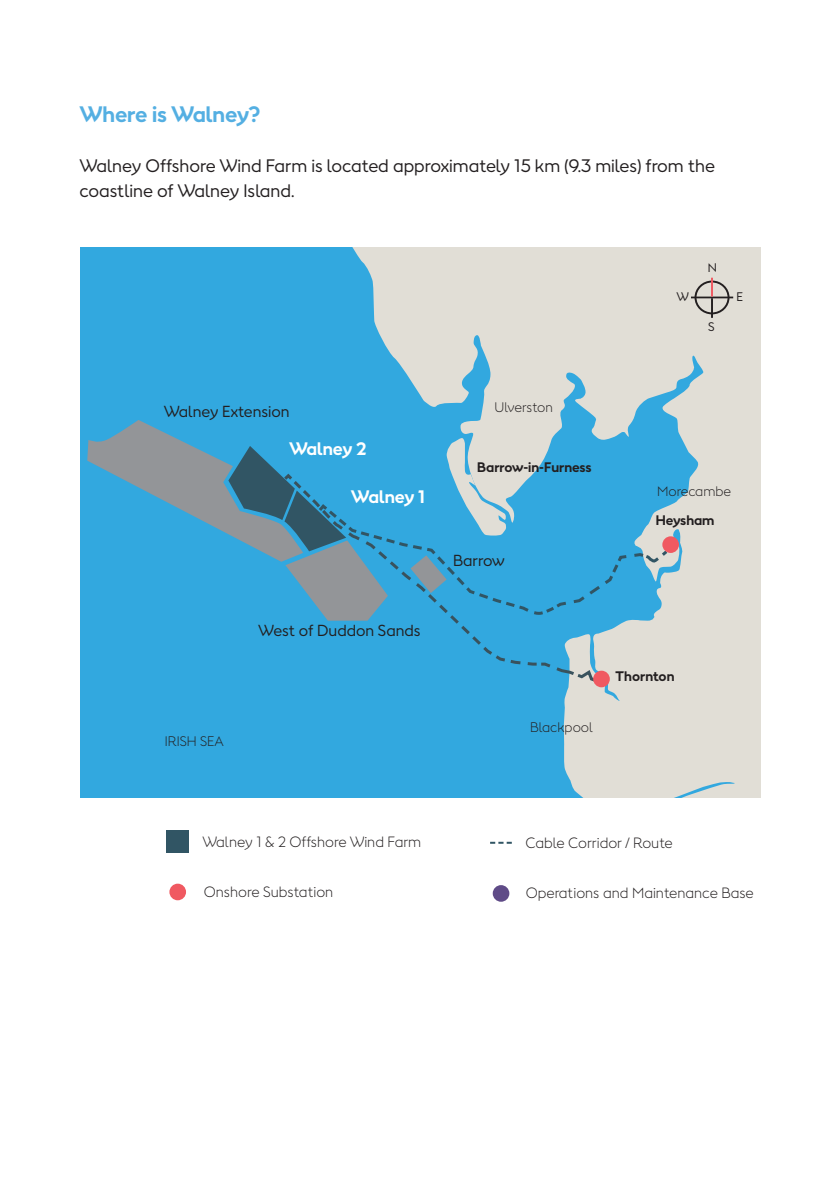
<style>
.page{position:relative;width:840px;height:1191px;background:#fff}
.page>*{position:absolute;margin:0;border:0;box-sizing:border-box;transform-origin:0 0}
.t1{font:700 21px "Orsted Sans";color:#54afe2}
.Bodytext_light{font:17px/25px "Orsted Sans";color:#231f20}
.t2{font:700 17px "Orsted Sans";color:#fff}
.t3{font:15px "Orsted Sans";color:#231f20}
.t4{font:300 14px "Orsted Sans";color:#231f20}
.t5{font:300 13px "Orsted Sans";color:#231f20}
.t6{font:700 13px "Orsted Sans";color:#231f20}
.t7{font:11.6px "Orsted Sans";color:#231f20}
</style>
<div class="page">
<div style="left:80px;top:247px;width:679px;height:550px;background:#32a8df"></div>
<svg style="left:352px;top:247px;width:407px;height:550px;fill:#e1ded6"></svg>
<svg style="left:599px;top:502px;width:71px;height:114px"></svg>
<svg style="left:490px;top:841px;width:21px;height:2px"></svg>
<div style="left:166px;top:830px;width:23px;height:23px;background:#315564"></div>
<div style="left:169px;top:883px;width:17px;height:17px;background:#f05961;border-radius:50%"></div>
<div style="left:492px;top:885px;width:17px;height:16px;background:#5f4b87;border-radius:50%"></div>
<svg style="left:87px;top:420px;width:433px;height:142px"></svg>
<svg style="left:281px;top:471px;width:318px;height:213px"></svg>
<div style="left:593px;top:670px;width:16px;height:17px;background:#f05961;border-radius:50%"></div>
<div style="left:662px;top:536px;width:16px;height:17px;background:#f05961;border-radius:50%"></div>
<hr style="left:690px;top:296px;width:42px;height:2px;background:#231f20">
<hr style="left:710px;top:298px;width:2px;height:20px;background:#231f20">
<div style="left:694px;top:280px;width:35px;height:34px;border:2px solid #231f20;border-radius:50%"></div>
<svg style="left:710px;top:278px;width:2px;height:18px"></svg>
<p class="t1" style="left:79px;top:100px;width:182px">Where is Walney?</p>
<p class="Bodytext_light" style="left:79px;top:153px;width:636px">Walney Offshore Wind Farm is located approximately 15 km (9.3 miles) from the coastline of Walney Island.</p>
<p class="t7" style="left:707px;top:260px;width:11px">N</p>
<p class="t7" style="left:676px;top:289px;width:14px">W</p>
<p class="t7" style="left:736px;top:289px;width:8px">E</p>
<p class="t3" style="left:164px;top:401px;width:127px">Walney Extension</p>
<p class="t2" style="left:289px;top:437px;width:79px">Walney 2</p>
<p class="t2" style="left:351px;top:485px;width:76px">Walney 1</p>
<p class="t3" style="left:258px;top:620px;width:164px">West of Duddon Sands</p>
<p class="t5" style="left:165px;top:732px;width:60px">IRISH SEA</p>
<p class="t5" style="left:494px;top:398px;width:60px">Ulverston</p>
<p class="t6" style="left:477px;top:459px;width:116px">Barrow-in-Furness</p>
<p class="t3" style="left:453px;top:550px;width:53px">Barrow</p>
<p class="t7" style="left:707px;top:319px;width:8px">S</p>
<p class="t5" style="left:656px;top:482px;width:75px">Morecambe</p>
<p class="t6" style="left:655px;top:511px;width:60px">Heysham</p>
<p class="t5" style="left:530px;top:718px;width:64px">Blackpool</p>
<p class="t6" style="left:615px;top:667px;width:60px">Thornton</p>
<p class="t4" style="left:202px;top:833px;width:220px">Walney 1 &amp; 2 Offshore Wind Farm</p>
<p class="t4" style="left:525px;top:833px;width:148px">Cable Corridor / Route</p>
<p class="t4" style="left:203px;top:883px;width:131px">Onshore Substation</p>
<p class="t4" style="left:525px;top:883px;width:229px">Operations and Maintenance Base</p>
</div>
